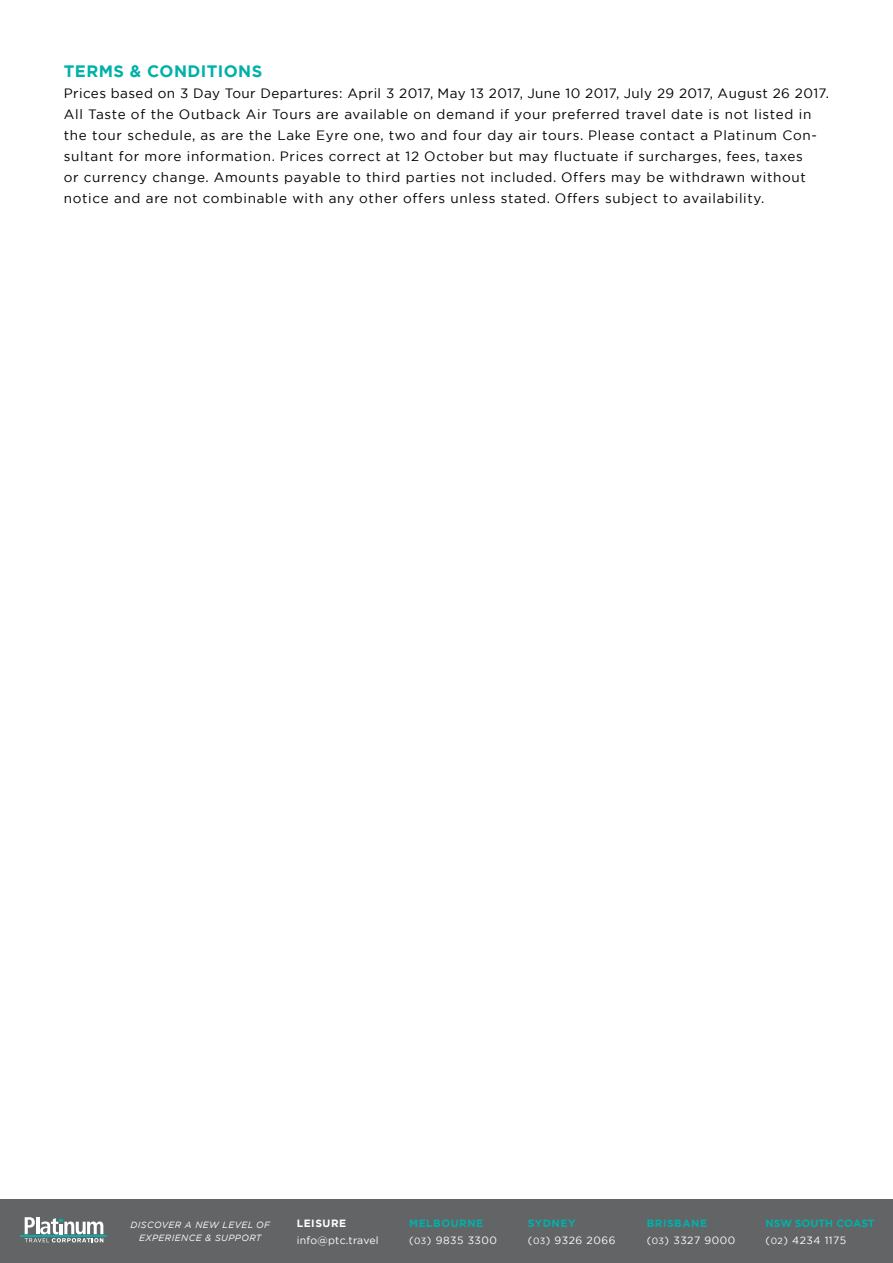
<style>
.page{position:relative;width:893px;height:1263px;background:#fff}
.page>*{position:absolute;margin:0;border:0;box-sizing:border-box;transform-origin:0 0}
.t1{font:700 16.5px "Gotham";letter-spacing:.025em;color:#00b1a9}
.t2{font:13.5px/21px "Gotham";letter-spacing:.05em;color:#000}
.t3{font:10.5px/16.5px "Gotham";letter-spacing:.05em;color:#fff}
.t4{font:700 10.5px/16.5px "Gotham";color:#00b1a9}
.t5{font:10.5px "Gotham";letter-spacing:.02em;color:#fff}
.t6{font:700 10.5px "Gotham";letter-spacing:.05em;color:#fff}
.t7{font:italic 9px/13.5px "Gotham";letter-spacing:.05em;color:#fff;text-align:center}
.s1{font-weight:700;color:#00b1a9}
.s2{font-size:9px}
.s3{font-weight:400;color:#fff}
.s4{font-weight:400;font-size:9px;color:#fff}
</style>
<div class="page">
<div style="left:0;top:1199px;width:893px;height:64px;background:#636466"></div>
<hr style="left:20px;top:1236px;width:87px;height:1px;background:#00b1a9">
<svg style="left:25px;top:1217px;width:78px;height:25px"></svg>
<p class="t1" style="left:64px;top:60px;width:200px">TERMS &amp; CONDITIONS</p>
<p class="t2" style="left:64px;top:82px;width:767px">Prices based on 3 Day Tour Departures: April 3 2017, May 13 2017, June 10 2017, July 29 2017, August 26 2017.<br>All Taste of the Outback Air Tours are available on demand if your preferred travel date is not listed in the tour schedule, as are the Lake Eyre one, two and four day air tours. Please contact a Platinum Con&shy;sultant for more information. Prices correct at 12 October but may fluctuate if surcharges, fees, taxes<br>or currency change. Amounts payable to third parties not included. Offers may be withdrawn without notice and are not combinable with any other offers unless stated. Offers subject to availability.</p>
<p class="t7" style="left:130px;top:1218px;width:141px">DISCOVER A NEW LEVEL OF<br>EXPERIENCE &amp; SUPPORT</p>
<p class="t6" style="left:297px;top:1216px;width:51px">LEISURE</p>
<p class="t5" style="left:297px;top:1233px;width:84px">info@ptc.travel</p>
<p class="t3" style="left:409px;top:1215px;width:90px"><span class="s1">MELBOURNE </span>(<span class="s2">03</span>) 9835 3300</p>
<p class="t3" style="left:528px;top:1215px;width:89px"><span class="s1">SYDNEY<br></span>(<span class="s2">03</span>) 9326 2066</p>
<p class="t3" style="left:647px;top:1215px;width:90px"><span class="s1">BRISBANE<br></span>(<span class="s2">03</span>) 3327 9000</p>
<p class="t4" style="left:766px;top:1215px;width:111px">NSW SOUTH COAST <span class="s3">(</span><span class="s4">02</span><span class="s3">) 4234 1175</span></p>
</div>
